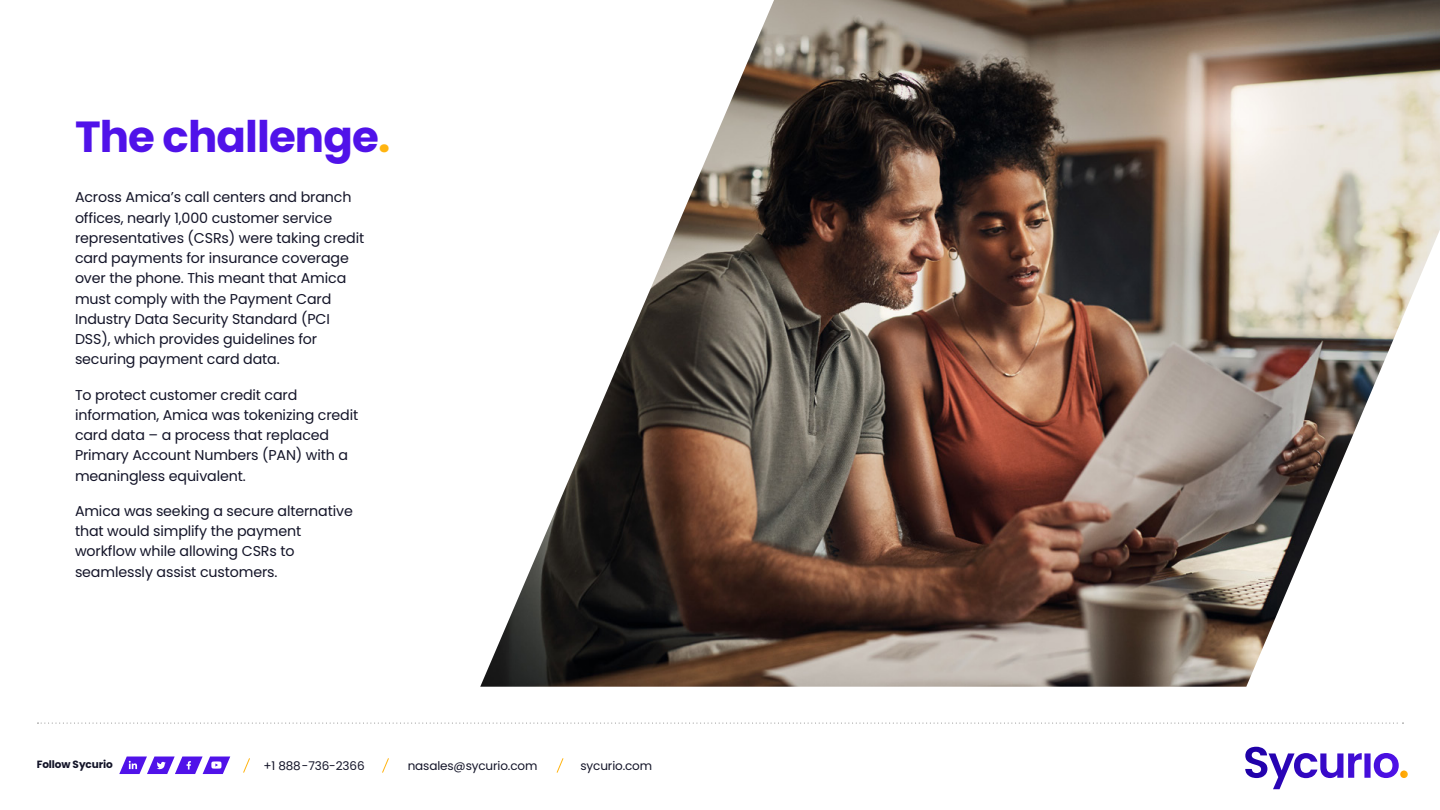
<style>
.page{position:relative;width:1440px;height:810px;background:#fff}
.page>*{position:absolute;margin:0;border:0;box-sizing:border-box;transform-origin:0 0}
.t1{font:700 43.5px "Poppins";letter-spacing:-.02em;color:#5012e9}
.t2{font:14.25px/20.2px "Poppins";letter-spacing:-.01em;color:#131428}
.t3{font:12px "Poppins";letter-spacing:-.01em;color:#131428}
.t4{font:700 10.5px "Poppins";letter-spacing:-.01em;color:#131428}
.s1{color:#ffb410}
</style>
<div class="page">
<img style="left:480px;top:0;width:960px;height:687px">
<svg style="left:38px;top:723px;width:1365px;height:1px"></svg>
<svg style="left:1245px;top:747px;width:163px;height:42px"></svg>
<svg style="left:382px;top:758px;width:7px;height:15px"></svg>
<svg style="left:243px;top:758px;width:7px;height:15px"></svg>
<svg style="left:556px;top:758px;width:8px;height:15px"></svg>
<svg style="left:119px;top:757px;width:111px;height:17px"></svg>
<h1 class="t1" style="left:75px;top:111px;width:317px">The challenge<span class="s1">.</span></h1>
<p class="t2" style="left:75px;top:187px;width:291px">Across Amica’s call centers and branch offices, nearly 1,000 customer service representatives (CSRs) were taking credit card payments for insurance coverage over the phone. This meant that Amica must comply with the Payment Card Industry Data Security Standard (PCI DSS), which provides guidelines for securing payment card data.</p>
<p class="t2" style="left:75px;top:385px;width:285px">To protect customer credit card information, Amica was tokenizing credit card data – a process that replaced Primary Account Numbers (PAN) with a meaningless equivalent.</p>
<p class="t2" style="left:75px;top:501px;width:279px">Amica was seeking a secure alternative that would simplify the payment workflow while allowing CSRs to seamlessly assist customers.</p>
<p class="t4" style="left:37px;top:759px;width:78px">Follow Sycurio</p>
<p class="t3" style="left:263px;top:759px;width:103px">+1 888-736-2366</p>
<p class="t3" style="left:408px;top:759px;width:131px">nasales@sycurio.com</p>
<p class="t3" style="left:580px;top:759px;width:73px">sycurio.com</p>
</div>
